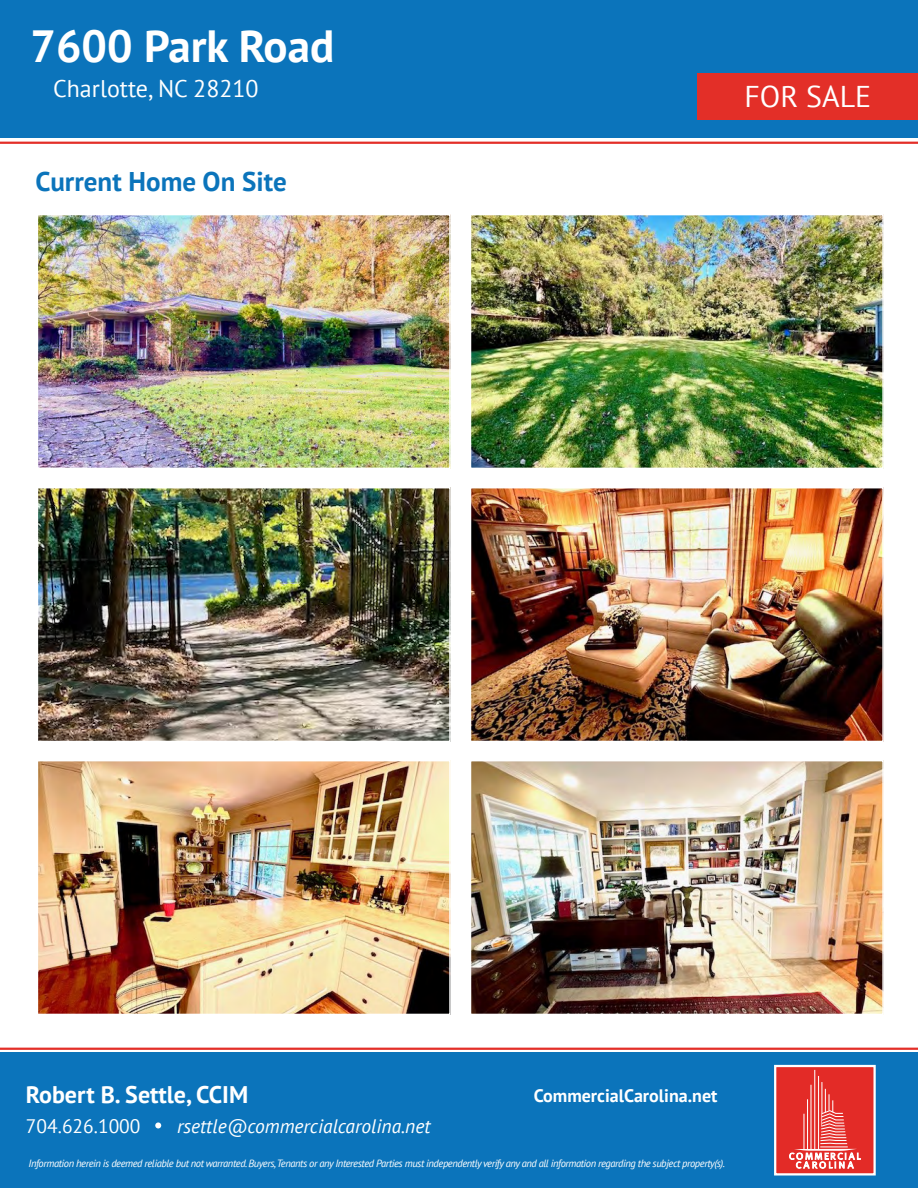
<style>
.page{position:relative;width:918px;height:1188px;background:#fff}
.page>*{position:absolute;margin:0;border:0;box-sizing:border-box;transform-origin:0 0}
.t1{font:700 45px "PT Sans";color:#fff}
.t2{font:30px "PT Sans";color:#fff}
.t3{font:700 27px "PT Sans";color:#0b74bb}
.t4{font:700 24px "PT Sans";color:#fff}
.t5{font:24px "PT Sans";color:#fff}
.t6{font:italic 19.5px "PT Sans";color:#fff}
.t7{font:19.5px "PT Sans";color:#fff}
.t8{font:700 18px "PT Sans";color:#fff}
.t9{font:italic 10.5px "PT Sans";letter-spacing:-.04em;color:#fff}
</style>
<div class="page">
<div style="left:0;top:1052px;width:918px;height:136px;background:#0b74bb"></div>
<hr style="left:0;top:1048px;width:918px;height:2px;background:#e32f28">
<svg style="left:155px;top:1122px;width:6px;height:6px"></svg>
<div style="left:0;top:0;width:918px;height:137px;background:#0b74bb"></div>
<div style="left:775px;top:1066px;width:100px;height:108px;background:#e32b27"></div>
<hr style="left:821px;top:1082px;width:1px;height:45px;background:#fff">
<hr style="left:810px;top:1085px;width:2px;height:64px;background:#fff">
<hr style="left:814px;top:1070px;width:1px;height:79px;background:#fff">
<hr style="left:818px;top:1076px;width:1px;height:73px;background:#fff">
<svg style="left:789px;top:1089px;width:72px;height:80px"></svg>
<div style="left:774px;top:1065px;width:102px;height:111px;border:2px solid #fff"></div>
<div style="left:698px;top:73px;width:220px;height:47px;background:#e32f28"></div>
<hr style="left:0;top:142px;width:918px;height:2px;background:#e32f28">
<img style="left:40px;top:217px;width:408px;height:249px">
<div style="left:37px;top:214px;width:414px;height:255px;border:2px solid #fff"></div>
<img style="left:473px;top:217px;width:408px;height:249px">
<div style="left:470px;top:214px;width:414px;height:255px;border:2px solid #fff"></div>
<img style="left:40px;top:490px;width:408px;height:249px">
<div style="left:37px;top:487px;width:414px;height:255px;border:2px solid #fff"></div>
<img style="left:473px;top:490px;width:408px;height:249px">
<div style="left:470px;top:487px;width:414px;height:255px;border:2px solid #fff"></div>
<img style="left:40px;top:763px;width:408px;height:249px">
<div style="left:37px;top:760px;width:414px;height:255px;border:2px solid #fff"></div>
<img style="left:473px;top:763px;width:408px;height:249px">
<div style="left:470px;top:760px;width:414px;height:255px;border:2px solid #fff"></div>
<h1 class="t1" style="left:31px;top:17px;width:305px">7600 Park Road</h1>
<h3 class="t5" style="left:53px;top:73px;width:207px">Charlotte, NC 28210</h3>
<h3 class="t3" style="left:36px;top:164px;width:253px">Current Home On Site</h3>
<h2 class="t2" style="left:744px;top:77px;width:128px">FOR SALE</h2>
<h3 class="t4" style="left:26px;top:1079px;width:224px">Robert B. Settle, CCIM</h3>
<h3 class="t8" style="left:534px;top:1084px;width:185px">CommercialCarolina.net</h3>
<h3 class="t7" style="left:26px;top:1114px;width:116px">704.626.1000</h3>
<h3 class="t6" style="left:177px;top:1114px;width:255px">rsettle@commercialcarolina.net</h3>
<p class="t9" style="left:29px;top:1156px;width:698px">Information herein is deemed reliable but not warranted. Buyers, Tenants or any Interested Parties must independently verify any and all information regarding the subject property(s).</p>
</div>
